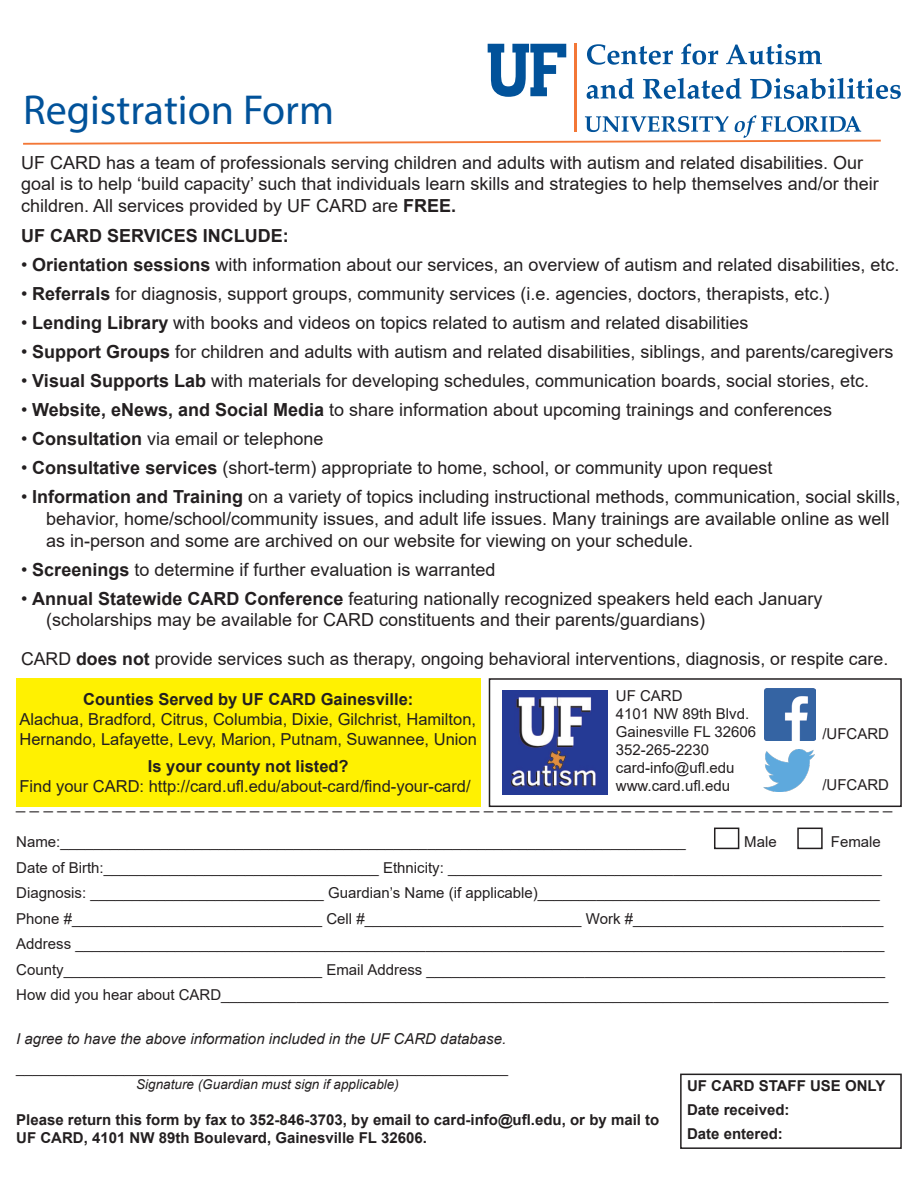
<style>
.page{position:relative;width:918px;height:1188px;background:#fff}
.page>*{position:absolute;margin:0;border:0;box-sizing:border-box;transform-origin:0 0}
.t1{font:42px "Myriad Pro";color:#01529a}
.t2{font:18px/21.6px "Arial";color:#231f20}
.t3{font:700 18px "Arial";color:#231f20}
.t4{font:17.7px "Arial";color:#231f20}
.t5{font:16.5px/19.8px "Arial";color:#231f20}
.t6{font:700 16.5px "Arial";color:#231f20}
.t7{font:15px "Arial";color:#231f20}
.t8{font:700 15px "Arial";color:#231f20}
.t9{font:italic 15px "Arial";color:#231f20}
.t10{font:13.8px "Arial";color:#231f20}
.t11{font:italic 13.5px "Arial";color:#231f20}
.s1{font-weight:700}
</style>
<div class="page">
<div style="left:16px;top:678px;width:465px;height:129px;background:#fff101"></div>
<hr style="left:574px;top:44px;width:3px;height:88px;background:#f37736">
<svg style="left:488px;top:44px;width:78px;height:53px"></svg>
<svg style="left:23px;top:115px;width:858px;height:30px"></svg>
<svg style="left:587px;top:44px;width:86px;height:21px"></svg>
<svg style="left:681px;top:44px;width:37px;height:21px"></svg>
<svg style="left:726px;top:44px;width:96px;height:21px"></svg>
<svg style="left:587px;top:78px;width:47px;height:21px"></svg>
<svg style="left:643px;top:78px;width:98px;height:21px"></svg>
<svg style="left:750px;top:78px;width:151px;height:21px"></svg>
<div style="left:680px;top:1074px;width:222px;height:75px;border:2px solid #231f20"></div>
<img style="left:763px;top:749px;width:52px;height:42px">
<img style="left:764px;top:689px;width:52px;height:52px">
<img style="left:502px;top:690px;width:105px;height:105px">
<div style="left:489px;top:678px;width:413px;height:129px;border:2px solid #231f20"></div>
<div style="left:714px;top:828px;width:25px;height:21px;border:2px solid #231f20"></div>
<div style="left:797px;top:828px;width:26px;height:21px;border:2px solid #231f20"></div>
<p class="t1" style="left:23px;top:84px;width:313px">Registration Form</p>
<p class="t2" style="left:21px;top:151px;width:859px">UF CARD has a team of professionals serving children and adults with autism and related disabilities. Our goal is to help ‘build capacity’ such that individuals learn skills and strategies to help themselves and/or their children. All services provided by UF CARD are <span class="s1">FREE.</span></p>
<p class="t3" style="left:21px;top:223px;width:269px">UF CARD SERVICES INCLUDE:</p>
<p class="t2" style="left:21px;top:253px;width:880px">• <span class="s1">Orientation sessions</span> with information about our services, an overview of autism and related disabilities, etc.</p>
<p class="t2" style="left:21px;top:282px;width:810px">• <span class="s1">Referrals</span> for diagnosis, support groups, community services (i.e. agencies, doctors, therapists, etc.)</p>
<p class="t2" style="left:21px;top:312px;width:729px">• <span class="s1">Lending Library</span> with books and videos on topics related to autism and related disabilities</p>
<p class="t2" style="left:21px;top:341px;width:874px">• <span class="s1">Support Groups</span> for children and adults with autism and related disabilities, siblings, and parents/caregivers</p>
<p class="t2" style="left:21px;top:370px;width:850px">• <span class="s1">Visual Supports Lab</span> with materials for developing schedules, communication boards, social stories, etc.</p>
<p class="t2" style="left:21px;top:399px;width:813px">• <span class="s1">Website, eNews, and Social Media</span> to share information about upcoming trainings and conferences</p>
<p class="t2" style="left:21px;top:428px;width:304px">• <span class="s1">Consultation</span> via email or telephone</p>
<p class="t2" style="left:21px;top:457px;width:753px">• <span class="s1">Consultative services</span> (short-term) appropriate to home, school, or community upon request</p>
<p class="t2" style="left:21px;top:486px;width:881px">• <span class="s1">Information and Training</span> on a variety of topics including instructional methods, communication, social skills,</p>
<p class="t2" style="left:46px;top:508px;width:845px">behavior, home/school/community issues, and adult life issues. Many trainings are available online as well</p>
<p class="t2" style="left:46px;top:529px;width:649px">as in-person and some are archived on our website for viewing on your schedule.</p>
<p class="t2" style="left:21px;top:558px;width:476px">• <span class="s1">Screenings</span> to determine if further evaluation is warranted</p>
<p class="t2" style="left:21px;top:588px;width:803px">• <span class="s1">Annual Statewide CARD Conference</span> featuring nationally recognized speakers held each January</p>
<p class="t2" style="left:46px;top:609px;width:661px">(scholarships may be available for CARD constituents and their parents/guardians)</p>
<p class="t4" style="left:21px;top:647px;width:869px">CARD <span class="s1">does not</span> provide services such as therapy, ongoing behavioral interventions, diagnosis, or respite care.</p>
<p class="t7" style="left:616px;top:685px;width:68px">UF CARD</p>
<p class="t7" style="left:616px;top:703px;width:135px">4101 NW 89th Blvd.</p>
<p class="t7" style="left:616px;top:721px;width:142px">Gainesville FL 32606</p>
<p class="t7" style="left:616px;top:739px;width:95px">352-265-2230</p>
<p class="t7" style="left:616px;top:757px;width:120px">card-info@ufl.edu</p>
<p class="t7" style="left:616px;top:775px;width:116px">www.card.ufl.edu</p>
<p class="t10" style="left:620px;top:681px;width:63px">UF CARD</p>
<p class="t10" style="left:620px;top:698px;width:134px">2046 NE Waldo Road</p>
<p class="t10" style="left:620px;top:715px;width:67px">Suite 3200</p>
<p class="t10" style="left:620px;top:731px;width:131px">Gainesville FL 32609</p>
<p class="t10" style="left:620px;top:748px;width:87px">352-273-0581</p>
<p class="t10" style="left:620px;top:764px;width:111px">card-info@ufl.edu</p>
<p class="t10" style="left:620px;top:781px;width:107px">www.card.ufl.edu</p>
<p class="t6" style="left:83px;top:688px;width:332px">Counties Served by UF CARD Gainesville:</p>
<p class="t5" style="left:20px;top:709px;width:459px">Alachua, Bradford, Citrus, Columbia, Dixie, Gilchrist, Hamilton,<br>Hernando, Lafayette, Levy, Marion, Putnam, Suwannee, Union</p>
<p class="t6" style="left:148px;top:755px;width:202px">Is your county not listed?</p>
<p class="t5" style="left:20px;top:776px;width:453px">Find your CARD: http://card.ufl.edu/about-card/find-your-card/</p>
<p class="t7" style="left:822px;top:723px;width:68px">/UFCARD</p>
<p class="t7" style="left:822px;top:774px;width:68px">/UFCARD</p>
<p class="t5" style="left:16px;top:794px;width:878px">_ _ _ _ _ _ _ _ _ _ _ _ _ _ _ _ _ _ _ _ _ _ _ _ _ _ _ _ _ _ _ _ _ _ _ _ _ _ _ _ _ _ _ _ _ _ _ _ _ _ _ _ _ _ _ _ _ _ _ _ _ _ _ _</p>
<p class="t7" style="left:16px;top:832px;width:671px">Name:___________________________________________________________________________</p>
<p class="t7" style="left:744px;top:832px;width:34px">Male</p>
<p class="t7" style="left:831px;top:832px;width:52px">Female</p>
<p class="t7" style="left:16px;top:857px;width:867px">Date of Birth:_________________________________ Ethnicity: ____________________________________________________</p>
<p class="t7" style="left:16px;top:883px;width:865px">Diagnosis: ____________________________ Guardian’s Name (if applicable)_________________________________________</p>
<p class="t7" style="left:16px;top:908px;width:869px">Phone #______________________________ Cell #__________________________ Work #______________________________</p>
<p class="t7" style="left:16px;top:934px;width:870px">Address _________________________________________________________________________________________________</p>
<p class="t7" style="left:16px;top:959px;width:871px">County_______________________________ Email Address _______________________________________________________</p>
<p class="t7" style="left:16px;top:985px;width:874px">How did you hear about CARD________________________________________________________________________________</p>
<p class="t9" style="left:16px;top:1029px;width:492px">I agree to have the above information included in the UF CARD database.</p>
<p class="t7" style="left:16px;top:1057px;width:494px">___________________________________________________________</p>
<p class="t11" style="left:136px;top:1075px;width:264px">Signature (Guardian must sign if applicable)</p>
<p class="t8" style="left:16px;top:1109px;width:645px">Please return this form by fax to 352-846-3703, by email to card-info@ufl.edu, or by mail to</p>
<p class="t8" style="left:16px;top:1127px;width:412px">UF CARD, 4101 NW 89th Boulevard, Gainesville FL 32606.</p>
<p class="t8" style="left:687px;top:1076px;width:200px">UF CARD STAFF USE ONLY</p>
<p class="t8" style="left:687px;top:1100px;width:104px">Date received:</p>
<p class="t8" style="left:687px;top:1124px;width:97px">Date entered:</p>
</div>
